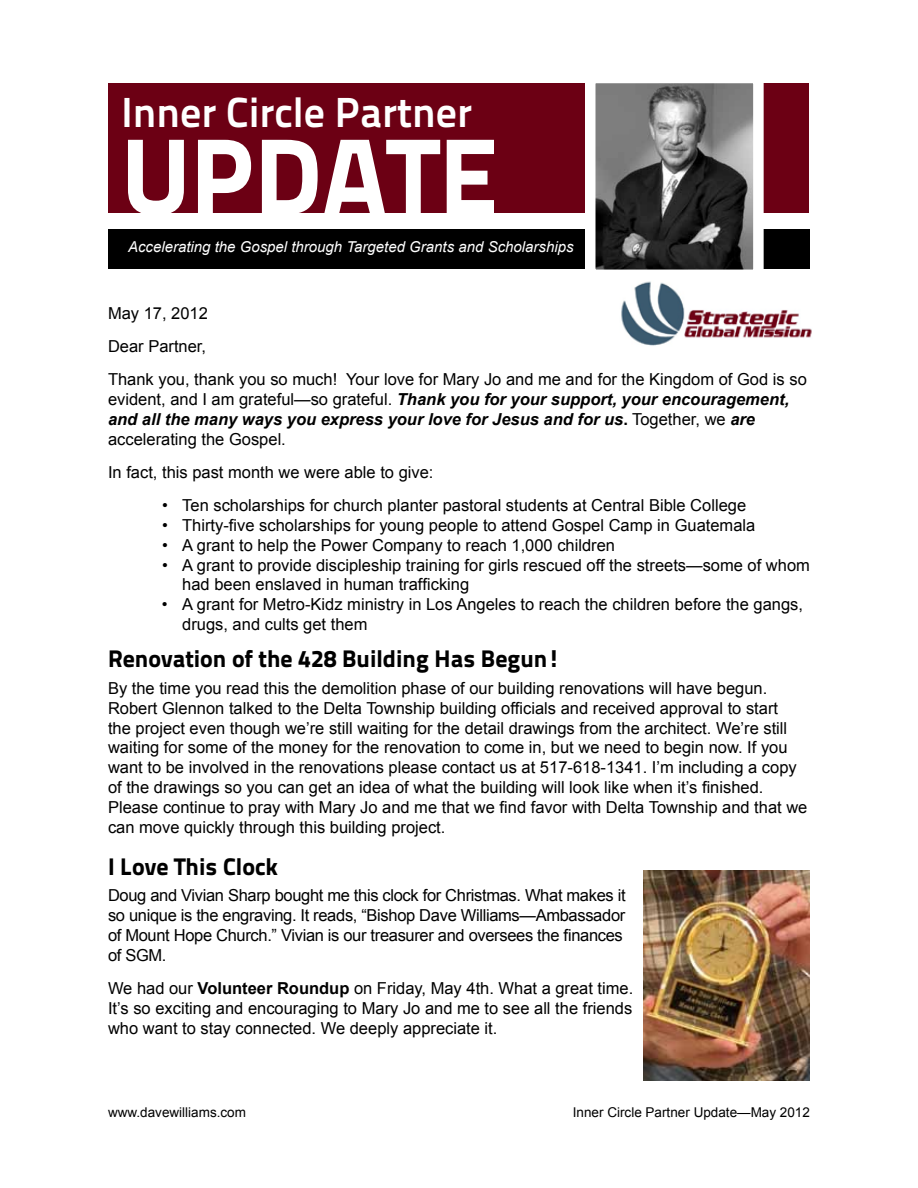
<style>
.page{position:relative;width:918px;height:1188px;background:#fff}
.page>*{position:absolute;margin:0;border:0;box-sizing:border-box;transform-origin:0 0}
.t1{font:800 108px "Titillium Text 22 L";color:#fff}
.t2{font:700 42px "Titillium Text 22 L";color:#fff}
.t3{font:800 24px "Titillium Text 22 L";color:#000}
.t4{font:16.5px/19.8px "Arial";color:#000}
.t5{font:16.5px/19.8px "Arial";letter-spacing:-.02em;color:#000}
.t6{font:italic 700 16.5px/19.8px "Arial";color:#000}
.t7{font:italic 15px "Arial";color:#fff}
.t8{font:13.5px "Arial";color:#000}
.s1{font-weight:400;font-style:normal}
.s2{font-style:normal}
.s3{font-weight:700}
</style>
<div class="page">
<img style="left:621px;top:285px;width:191px;height:61px">
<div style="left:109px;top:83px;width:700px;height:130px;background:#6c0014"></div>
<div style="left:108px;top:230px;width:702px;height:39px;background:#000"></div>
<svg style="left:580px;top:83px;width:189px;height:202px"></svg>
<img style="left:643px;top:870px;width:167px;height:210px">
<h2 class="t2" style="left:122px;top:80px;width:352px">Inner Circle Partner</h2>
<h1 class="t1" style="left:122px;top:92px;width:379px">UPDATE</h1>
<p class="t7" style="left:128px;top:237px;width:447px">Accelerating the Gospel through Targeted Grants and Scholarships</p>
<p class="t4" style="left:108px;top:296px;width:700px;line-height:33.3px">May 17, 2012<br>Dear Partner,<br>Thank you, thank you so much! Your love for Mary Jo and me and for the Kingdom of God is so</p>
<p class="t6" style="left:108px;top:390px;width:683px"><span class="s1">evident, and I am grateful—so grateful.</span> Thank you for your support, your encouragement, and all the many ways you express your love for Jesus and for us<span class="s2">.</span> <span class="s1">Together, we</span> are <span class="s1">accelerating the Gospel.</span></p>
<p class="t4" style="left:108px;top:462px;width:327px">In fact, this past month we were able to give:</p>
<p class="t4" style="left:162px;top:496px;width:586px">• Ten scholarships for church planter pastoral students at Central Bible College</p>
<p class="t4" style="left:162px;top:515px;width:595px">• Thirty-five scholarships for young people to attend Gospel Camp in Guatemala</p>
<p class="t4" style="left:162px;top:535px;width:455px">• A grant to help the Power Company to reach 1,000 children</p>
<p class="t4" style="left:182px;top:555px;width:629px;text-indent:-20px">• A grant to provide discipleship training for girls rescued off the streets—some of whom had been enslaved in human trafficking</p>
<p class="t4" style="left:182px;top:595px;width:622px;text-indent:-20px">• A grant for Metro-Kidz ministry in Los Angeles to reach the children before the gangs, drugs, and cults get them</p>
<h3 class="t3" style="left:108px;top:640px;width:454px">Renovation of the 428 Building Has Begun!</h3>
<p class="t4" style="left:108px;top:678px;width:701px">By the time you read this the demolition phase of our building renovations will have begun.<br>Robert Glennon talked to the Delta Township building officials and received approval to start<br>the project even though we’re still waiting for the detail drawings from the architect. We’re still waiting for some of the money for the renovation to come in, but we need to begin now. If you want to be involved in the renovations please contact us at 517-618-1341. I’m including a copy of the drawings so you can get an idea of what the building will look like when it’s finished.<br>Please continue to pray with Mary Jo and me that we find favor with Delta Township and that we can move quickly through this building project.</p>
<h3 class="t3" style="left:108px;top:848px;width:171px">I Love This Clock</h3>
<p class="t5" style="left:108px;top:886px;width:519px">Doug and Vivian Sharp bought me this clock for Christmas. What makes it so unique is the engraving. It reads, “Bishop Dave Williams—Ambassador of Mount Hope Church.” Vivian is our treasurer and oversees the finances of SGM.</p>
<p class="t4" style="left:108px;top:979px;width:527px;text-align:justify">We had our <span class="s3">Volunteer Roundup</span> on Friday, May 4th. What a great time.<br>It’s so exciting and encouraging to Mary Jo and me to see all the friends who want to stay connected. We deeply appreciate it.</p>
<p class="t8" style="left:108px;top:1103px;width:140px">www.davewilliams.com</p>
<p class="t8" style="left:573px;top:1103px;width:239px">Inner Circle Partner Update—May 2012</p>
</div>
